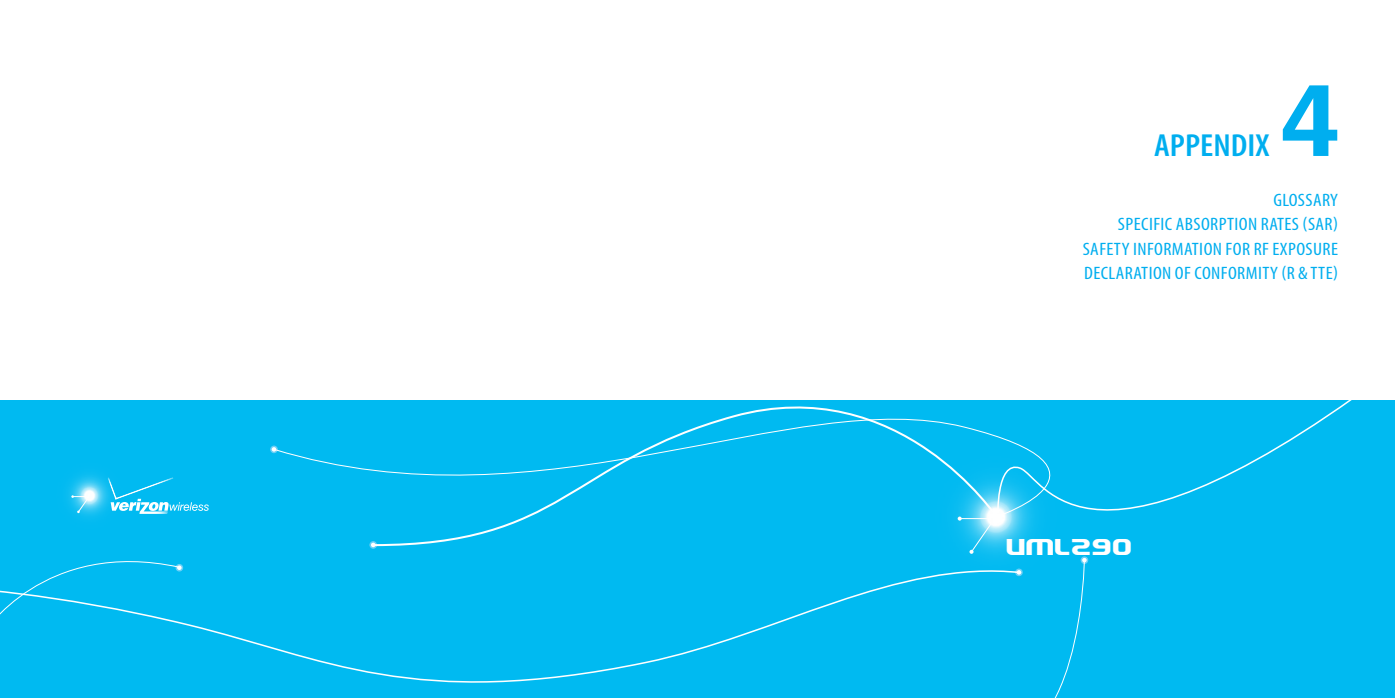
<style>
.page{position:relative;width:1395px;height:698px;background:#fff}
.page>*{position:absolute;margin:0;border:0;box-sizing:border-box;transform-origin:0 0}
.t1{font:94px "Charcoal PT";color:#00aeef}
.contents_0대제목{font:600 condensed 32px "Myriad Pro";color:#00aeef;scale:1.1 1}
.contents_0대제목-2{font:24px "Electrofied Two";letter-spacing:-.02em;color:#fff;scale:1.1 1}
.도비라_본문{font:condensed 18px "Myriad Pro";letter-spacing:.02em;color:#00aeef;scale:1.1 1}
</style>
<div class="page">
<div style="left:0;top:401px;width:697px;height:296px;background:#00baf1"></div>
<div style="left:270px;top:445px;width:8px;height:8px;border:2px solid #6bcff6;border-radius:50%"></div>
<svg style="left:273px;top:400px;width:99px;height:71px"></svg>
<svg style="left:0;top:561px;width:697px;height:122px"></svg>
<div style="left:369px;top:541px;width:8px;height:7px;border:2px solid #6bcff6;border-radius:50%"></div>
<svg style="left:372px;top:400px;width:325px;height:147px"></svg>
<img style="left:67px;top:474px;width:40px;height:44px">
<svg style="left:71px;top:492px;width:22px;height:21px"></svg>
<svg style="left:107px;top:477px;width:102px;height:36px"></svg>
<div style="left:697px;top:401px;width:698px;height:296px;background:#00baf1"></div>
<svg style="left:999px;top:400px;width:396px;height:163px"></svg>
<div style="left:1080px;top:556px;width:8px;height:7px;border:2px solid #6bcff6;border-radius:50%"></div>
<svg style="left:697px;top:575px;width:238px;height:76px"></svg>
<svg style="left:697px;top:400px;width:302px;height:57px"></svg>
<img style="left:935px;top:456px;width:121px;height:121px">
<hr style="left:959px;top:518px;width:37px;height:1px;background:#fff">
<svg style="left:957px;top:516px;width:4px;height:4px"></svg>
<svg style="left:969px;top:516px;width:118px;height:181px"></svg>
<p class="t1" style="left:1282px;top:60px;width:58px">4</p>
<p class="도비라_본문" style="left:1273px;top:189px;width:60px">GLOSSARY</p>
<p class="도비라_본문" style="left:1118px;top:213px;width:202px">SPECIFIC ABSORPTION RATES (SAR)</p>
<p class="도비라_본문" style="left:1083px;top:237px;width:234px">SAFETY INFORMATION FOR RF EXPOSURE</p>
<p class="도비라_본문" style="left:1084px;top:261px;width:232px">DECLARATION OF CONFORMITY (R &amp; TTE)</p>
<p class="contents_0대제목" style="left:1154px;top:126px;width:106px">APPENDIX</p>
<p class="contents_0대제목-2" style="left:1005px;top:534px;width:118px">UML290</p>
</div>
